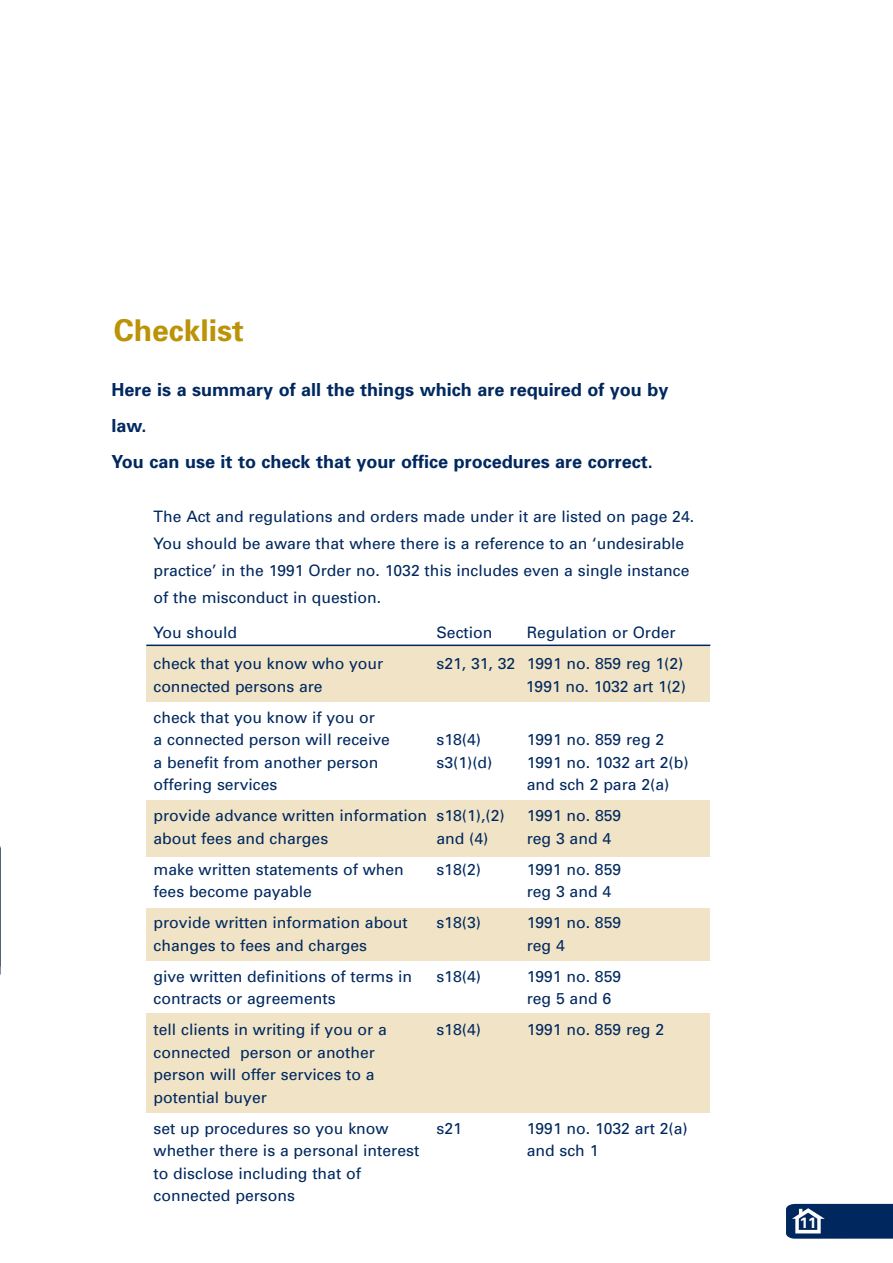
<style>
.page{position:relative;width:893px;height:1263px;background:#fff}
.page>*{position:absolute;margin:0;border:0;box-sizing:border-box;transform-origin:0 0}
.t1{font:700 30px "Univers";color:#bc9306}
.t2{font:700 18px/36px "Univers";color:#00285f}
.t3{font:15.75px/22.5px "Univers";color:#00285f}
.t4{font:700 15px "Univers";color:#fff}
</style>
<div class="page">
<img style="left:0;top:846px;width:1px;height:130px">
<svg style="left:786px;top:1204px;width:106px;height:35px;background:#183c6e"></svg>
<div style="left:146px;top:645px;width:564px;height:57px;background:#f1e4c6"></div>
<div style="left:146px;top:800px;width:564px;height:56px;background:#f1e4c6"></div>
<div style="left:146px;top:908px;width:564px;height:53px;background:#f1e4c6"></div>
<div style="left:146px;top:1013px;width:564px;height:99px;background:#f1e4c6"></div>
<hr style="left:146px;top:645px;width:564px;height:1px;background:#00285f">
<h1 class="t1" style="left:114px;top:319px;width:132px">Checklist</h1>
<p class="t2" style="left:112px;top:373px;width:558px">Here is a summary of all the things which are required of you by law.<br>You can use it to check that your office procedures are correct.</p>
<p class="t3" style="left:153px;top:504px;width:542px;line-height:27px">The Act and regulations and orders made under it are listed on page 24.<br>You should be aware that where there is a reference to an ‘undesirable practice’ in the 1991 Order no. 1032 this includes even a single instance of the misconduct in question.</p>
<p class="t3" style="left:153px;top:623px;width:85px">You should</p>
<p class="t3" style="left:436px;top:623px;width:57px">Section</p>
<p class="t3" style="left:526px;top:623px;width:150px">Regulation or Order</p>
<p class="t3" style="left:153px;top:654px;width:231px">check that you know who your</p>
<p class="t3" style="left:436px;top:654px;width:248px">s21, 31, 32 1991 no. 859 reg 1(2)</p>
<p class="t3" style="left:153px;top:676px;width:170px">connected persons are</p>
<p class="t3" style="left:526px;top:676px;width:161px">1991 no. 1032 art 1(2)</p>
<p class="t3" style="left:153px;top:707px;width:238px">check that you know if you or<br>a connected person will receive</p>
<p class="t3" style="left:436px;top:730px;width:46px">s18(4)</p>
<p class="t3" style="left:526px;top:730px;width:139px">1991 no. 859 reg 2</p>
<p class="t3" style="left:153px;top:752px;width:226px">a benefit from another person</p>
<p class="t3" style="left:436px;top:752px;width:57px">s3(1)(d)</p>
<p class="t3" style="left:526px;top:752px;width:163px">1991 no. 1032 art 2(b)</p>
<p class="t3" style="left:153px;top:775px;width:125px">offering services</p>
<p class="t3" style="left:526px;top:775px;width:144px">and sch 2 para 2(a)</p>
<p class="t3" style="left:153px;top:806px;width:353px">provide advance written information s18(1),(2)</p>
<p class="t3" style="left:526px;top:806px;width:96px">1991 no. 859</p>
<p class="t3" style="left:153px;top:828px;width:176px">about fees and charges</p>
<p class="t3" style="left:436px;top:828px;width:54px">and (4)</p>
<p class="t3" style="left:526px;top:828px;width:86px">reg 3 and 4</p>
<p class="t3" style="left:153px;top:859px;width:252px">make written statements of when</p>
<p class="t3" style="left:436px;top:859px;width:46px">s18(2)</p>
<p class="t3" style="left:526px;top:859px;width:96px">1991 no. 859</p>
<p class="t3" style="left:153px;top:882px;width:160px">fees become payable</p>
<p class="t3" style="left:526px;top:882px;width:86px">reg 3 and 4</p>
<p class="t3" style="left:153px;top:913px;width:256px">provide written information about</p>
<p class="t3" style="left:436px;top:913px;width:46px">s18(3)</p>
<p class="t3" style="left:526px;top:913px;width:96px">1991 no. 859</p>
<p class="t3" style="left:153px;top:935px;width:215px">changes to fees and charges</p>
<p class="t3" style="left:526px;top:935px;width:40px">reg 4</p>
<p class="t3" style="left:153px;top:966px;width:260px">give written definitions of terms in</p>
<p class="t3" style="left:436px;top:966px;width:46px">s18(4)</p>
<p class="t3" style="left:526px;top:966px;width:96px">1991 no. 859</p>
<p class="t3" style="left:153px;top:989px;width:183px">contracts or agreements</p>
<p class="t3" style="left:526px;top:989px;width:86px">reg 5 and 6</p>
<p class="t3" style="left:153px;top:1020px;width:235px">tell clients in writing if you or a</p>
<p class="t3" style="left:436px;top:1020px;width:46px">s18(4)</p>
<p class="t3" style="left:526px;top:1020px;width:139px">1991 no. 859 reg 2</p>
<p class="t3" style="left:153px;top:1042px;width:223px;text-align:justify">connected person or another person will offer services to a potential buyer</p>
<p class="t3" style="left:153px;top:1118px;width:236px">set up procedures so you know</p>
<p class="t3" style="left:436px;top:1118px;width:27px">s21</p>
<p class="t3" style="left:526px;top:1118px;width:163px">1991 no. 1032 art 2(a)</p>
<p class="t3" style="left:153px;top:1141px;width:267px">whether there is a personal interest</p>
<p class="t3" style="left:526px;top:1141px;width:73px">and sch 1</p>
<p class="t3" style="left:153px;top:1163px;width:209px">to disclose including that of connected persons</p>
<p class="t4" style="left:799px;top:1218px;width:18px">11</p>
</div>
